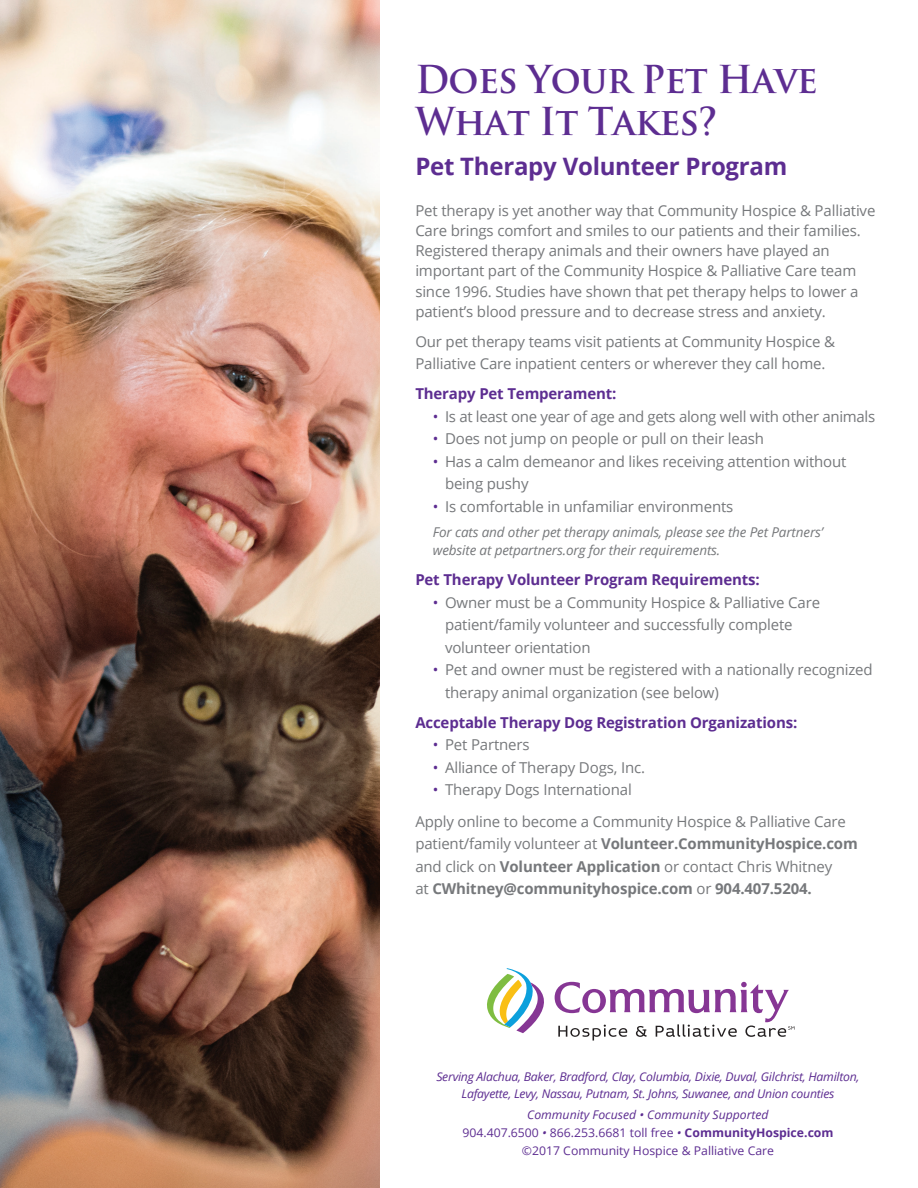
<style>
.page{position:relative;width:918px;height:1188px;background:#fff}
.page>*{position:absolute;margin:0;border:0;box-sizing:border-box;transform-origin:0 0}
.t1{font:700 37.5px/42px "Trajan Pro";letter-spacing:-.02em;color:#5d2d91}
.t2{font:700 24px "Open Sans";letter-spacing:-.01em;color:#5d2d91}
.t3{font:15px/20.2px "Open Sans";letter-spacing:-.01em;color:#76787b}
.t4{font:700 15px/22.5px "Open Sans";letter-spacing:-.01em;color:#76787b}
.t5{font:700 15px "Open Sans";letter-spacing:-.01em;color:#5d2d91}
.t6{font:italic 13.5px/18px "Open Sans";letter-spacing:-.01em;color:#76787b}
.t7{font:italic 12px/16.5px "Open Sans";letter-spacing:-.02em;color:#5d2d91;text-align:center}
.t8{font:12px/18px "Open Sans";color:#5d2d91;text-align:center}
.s1{color:#5d2d91}
.s2{font-weight:400}
.s3{font-style:italic}
.s4{font-weight:700}
</style>
<div class="page">
<img style="left:0;top:0;width:379px;height:1188px">
<svg style="left:487px;top:968px;width:57px;height:65px"></svg>
<svg style="left:555px;top:982px;width:239px;height:59px"></svg>
<h1 class="t1" style="left:415px;top:59px;width:404px">Does Your Pet Have<br>What It Takes?</h1>
<h2 class="t2" style="left:415px;top:150px;width:374px">Pet Therapy Volunteer Program</h2>
<p class="t3" style="left:415px;top:200px;width:462px">Pet therapy is yet another way that Community Hospice &amp; Palliative Care brings comfort and smiles to our patients and their families.<br>Registered therapy animals and their owners have played an important part of the Community Hospice &amp; Palliative Care team since 1996. Studies have shown that pet therapy helps to lower a patient’s blood pressure and to decrease stress and anxiety.</p>
<p class="t3" style="left:415px;top:330px;width:421px;line-height:22.5px">Our pet therapy teams visit patients at Community Hospice &amp;<br>Palliative Care inpatient centers or wherever they call home.</p>
<p class="t5" style="left:415px;top:383px;width:203px">Therapy Pet Temperament:</p>
<p class="t3" style="left:433px;top:406px;width:444px"><span class="s1">•</span> Is at least one year of age and gets along well with other animals</p>
<p class="t3" style="left:433px;top:429px;width:333px"><span class="s1">•</span> Does not jump on people or pull on their leash</p>
<p class="t3" style="left:445px;top:450px;width:403px;line-height:22.5px;text-indent:-12px"><span class="s1">•</span> Has a calm demeanor and likes receiving attention without being pushy</p>
<p class="t3" style="left:433px;top:496px;width:302px"><span class="s1">•</span> Is comfortable in unfamiliar environments</p>
<p class="t6" style="left:433px;top:523px;width:392px">For cats and other pet therapy animals, please see the Pet Partners’ website at petpartners.org for their requirements.</p>
<p class="t5" style="left:415px;top:569px;width:346px">Pet Therapy Volunteer Program Requirements:</p>
<p class="t3" style="left:445px;top:591px;width:377px;line-height:22.5px;text-indent:-12px"><span class="s1">•</span> Owner must be a Community Hospice &amp; Palliative Care patient/family volunteer and successfully complete volunteer orientation</p>
<p class="t3" style="left:445px;top:658px;width:429px;line-height:22.5px;text-indent:-12px"><span class="s1">•</span> Pet and owner must be registered with a nationally recognized therapy animal organization (see below)</p>
<p class="t5" style="left:415px;top:712px;width:383px">Acceptable Therapy Dog Registration Organizations:</p>
<p class="t3" style="left:433px;top:735px;width:98px"><span class="s1">•</span> Pet Partners</p>
<p class="t3" style="left:433px;top:757px;width:214px"><span class="s1">•</span> Alliance of Therapy Dogs, Inc.</p>
<p class="t3" style="left:415px;top:774px;width:432px;line-height:31.5px;text-indent:18px"><span class="s1">•</span> Therapy Dogs International<br>Apply online to become a Community Hospice &amp; Palliative Care</p>
<p class="t4" style="left:415px;top:832px;width:444px"><span class="s2">patient/family volunteer at</span> Volunteer.CommunityHospice.com <span class="s2">and click on</span> Volunteer Application <span class="s2">or contact Chris Whitney<br>at</span> CWhitney@communityhospice.com <span class="s2">or</span> 904.407.5204.</p>
<p class="t7" style="left:436px;top:1068px;width:425px">Serving Alachua, Baker, Bradford, Clay, Columbia, Dixie, Duval, Gilchrist, Hamilton,<br>Lafayette, Levy, Nassau, Putnam, St. Johns, Suwanee, and Union counties</p>
<p class="t8" style="left:462px;top:1105px;width:373px"><span class="s3">Community Focused • Community Supported<br></span>904.407.6500 <span class="s3">•</span> 866.253.6681 toll free <span class="s3">•</span> <span class="s4">CommunityHospice.com </span>©2017 Community Hospice &amp; Palliative Care</p>
</div>
